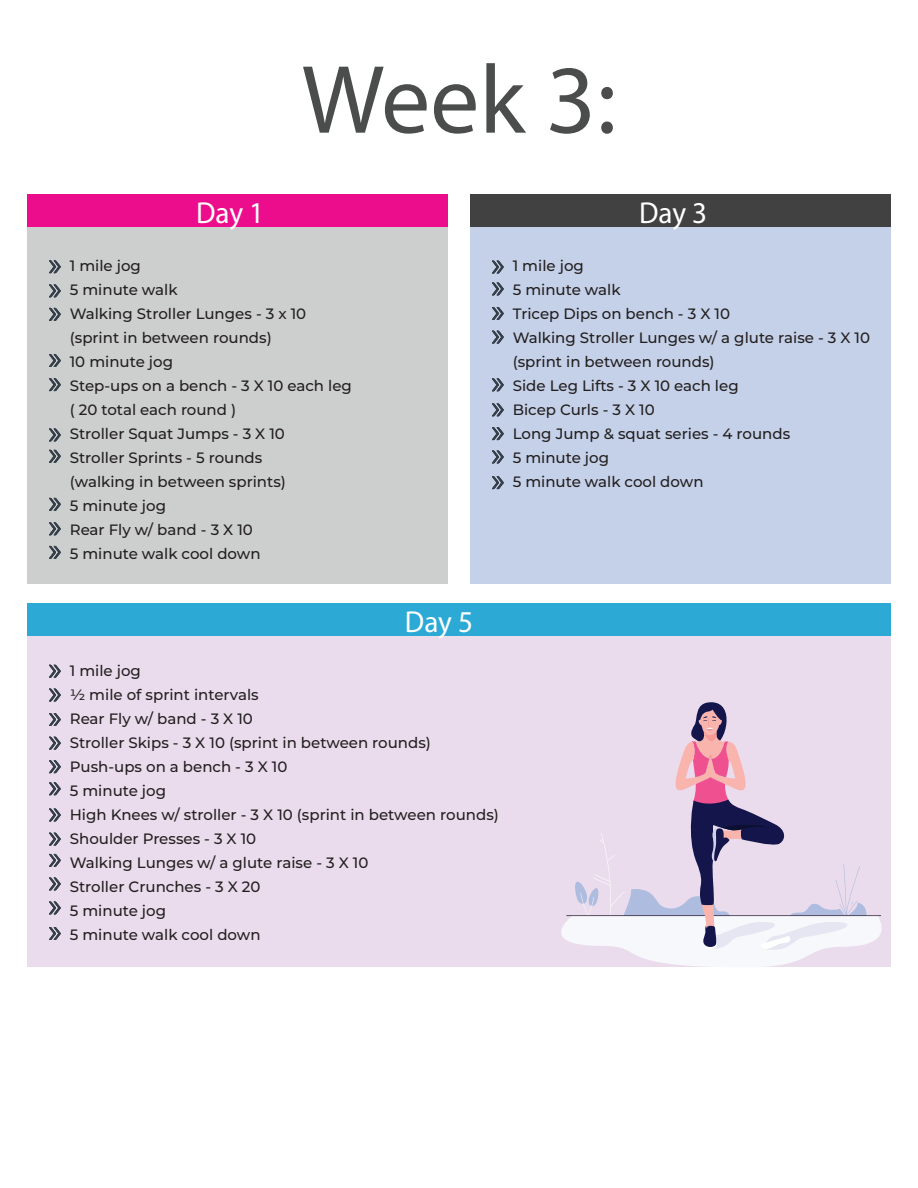
<style>
.page{position:relative;width:918px;height:1188px;background:#fff}
.page>*{position:absolute;margin:0;border:0;box-sizing:border-box;transform-origin:0 0}
.t1{font:97.95px "Myriad Pro";color:#4b4c4c}
.t2{font:30.45px "Myriad Pro";letter-spacing:-.005em;color:#fff;scale:.96 1}
.t3{font:500 15px/24px "Montserrat";color:#231f20}
</style>
<div class="page">
<div style="left:27px;top:194px;width:421px;height:35px;background:#ec0d8c"></div>
<div style="left:27px;top:228px;width:421px;height:356px;background:#cdcece"></div>
<svg style="left:49px;top:260px;width:12px;height:13px"></svg>
<svg style="left:49px;top:308px;width:12px;height:13px"></svg>
<svg style="left:49px;top:284px;width:12px;height:13px"></svg>
<svg style="left:49px;top:378px;width:12px;height:13px"></svg>
<svg style="left:49px;top:354px;width:12px;height:13px"></svg>
<svg style="left:49px;top:498px;width:12px;height:13px"></svg>
<svg style="left:49px;top:522px;width:12px;height:13px"></svg>
<svg style="left:49px;top:546px;width:12px;height:13px"></svg>
<svg style="left:49px;top:429px;width:12px;height:12px"></svg>
<svg style="left:49px;top:450px;width:12px;height:13px"></svg>
<div style="left:27px;top:603px;width:864px;height:35px;background:#2ca9d4"></div>
<div style="left:27px;top:636px;width:864px;height:331px;background:#eadcec"></div>
<svg style="left:49px;top:665px;width:12px;height:13px"></svg>
<svg style="left:49px;top:713px;width:12px;height:13px"></svg>
<svg style="left:49px;top:689px;width:12px;height:12px"></svg>
<svg style="left:49px;top:737px;width:12px;height:13px"></svg>
<svg style="left:49px;top:760px;width:12px;height:13px"></svg>
<svg style="left:49px;top:782px;width:12px;height:13px"></svg>
<svg style="left:49px;top:809px;width:12px;height:12px"></svg>
<svg style="left:49px;top:833px;width:12px;height:13px"></svg>
<svg style="left:49px;top:854px;width:12px;height:13px"></svg>
<svg style="left:49px;top:878px;width:12px;height:12px"></svg>
<svg style="left:49px;top:902px;width:12px;height:12px"></svg>
<svg style="left:49px;top:927px;width:12px;height:13px"></svg>
<div style="left:470px;top:194px;width:421px;height:35px;background:#424142"></div>
<div style="left:470px;top:228px;width:421px;height:356px;background:#c5d1e8"></div>
<svg style="left:492px;top:261px;width:12px;height:12px"></svg>
<svg style="left:492px;top:282px;width:12px;height:13px"></svg>
<svg style="left:492px;top:331px;width:12px;height:13px"></svg>
<svg style="left:492px;top:307px;width:12px;height:13px"></svg>
<svg style="left:492px;top:403px;width:12px;height:13px"></svg>
<svg style="left:492px;top:378px;width:12px;height:13px"></svg>
<svg style="left:492px;top:427px;width:12px;height:13px"></svg>
<svg style="left:492px;top:451px;width:12px;height:12px"></svg>
<svg style="left:492px;top:476px;width:12px;height:13px"></svg>
<svg style="left:561px;top:702px;width:321px;height:265px"></svg>
<h1 class="t1" style="left:302px;top:39px;width:316px">Week 3:</h1>
<h2 class="t2" style="left:196px;top:194px;width:73px">Day 1</h2>
<p class="t3" style="left:70px;top:254px;width:284px">1 mile jog<br>5 minute walk<br>Walking Stroller Lunges - 3 x 10 (sprint in between rounds)<br>10 minute jog<br>Step-ups on a bench - 3 X 10 each leg ( 20 total each round )<br>Stroller Squat Jumps - 3 X 10<br>Stroller Sprints - 5 rounds<br>(walking in between sprints)<br>5 minute jog<br>Rear Fly w/ band - 3 X 10<br>5 minute walk cool down</p>
<h2 class="t2" style="left:639px;top:194px;width:73px">Day 3</h2>
<p class="t3" style="left:513px;top:254px;width:359px">1 mile jog<br>5 minute walk<br>Tricep Dips on bench - 3 X 10<br>Walking Stroller Lunges w/ a glute raise - 3 X 10 (sprint in between rounds)<br>Side Leg Lifts - 3 X 10 each leg<br>Bicep Curls - 3 X 10<br>Long Jump &amp; squat series - 4 rounds<br>5 minute jog<br>5 minute walk cool down</p>
<h2 class="t2" style="left:405px;top:603px;width:73px">Day 5</h2>
<p class="t3" style="left:70px;top:658px;width:431px">1 mile jog<br>½ mile of sprint intervals<br>Rear Fly w/ band - 3 X 10<br>Stroller Skips - 3 X 10 (sprint in between rounds)<br>Push-ups on a bench - 3 X 10<br>5 minute jog<br>High Knees w/ stroller - 3 X 10 (sprint in between rounds)<br>Shoulder Presses - 3 X 10<br>Walking Lunges w/ a glute raise - 3 X 10<br>Stroller Crunches - 3 X 20<br>5 minute jog<br>5 minute walk cool down</p>
</div>
